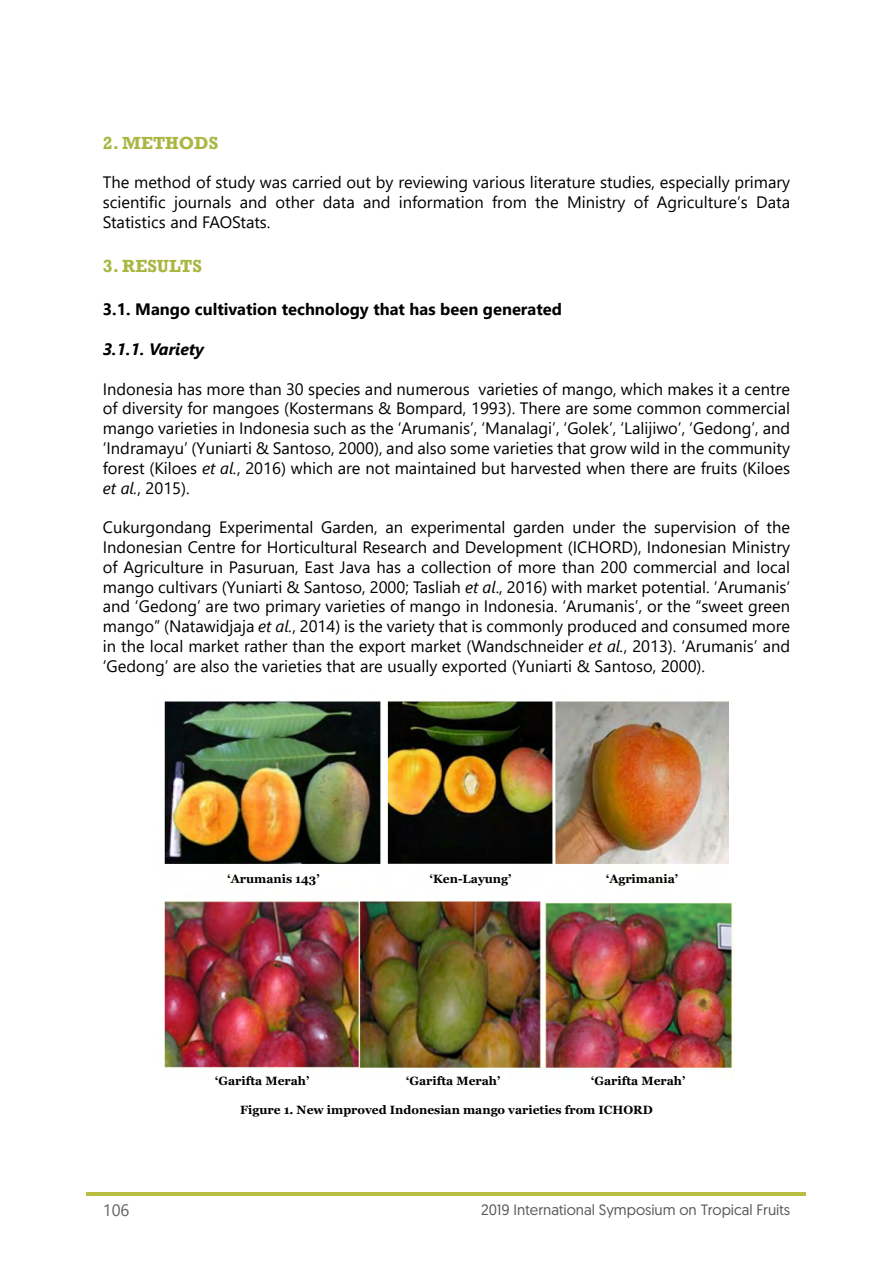
<style>
.page{position:relative;width:893px;height:1263px;background:#fff}
.page>*{position:absolute;margin:0;border:0;box-sizing:border-box;transform-origin:0 0}
.t1{font:700 18px "Rockwell";color:#a9b742}
.t2{font:16.5px/19.8px "Segoe UI";color:#000;text-align:justify}
.t3{font:700 16.5px "Segoe UI";color:#000}
.t4{font:italic 700 16.5px "Segoe UI";color:#000}
.t5{font:16.5px "Segoe UI";color:#636466}
.t6{font:15px "Geomanist";color:#58595b}
.t7{font:700 12px "Georgia";color:#000}
.s1{font-style:italic}
</style>
<div class="page">
<hr style="left:86px;top:1192px;width:720px;height:4px;background:#b9be40">
<img style="left:164px;top:701px;width:570px;height:367px">
<p class="t1" style="left:103px;top:132px;width:117px">2. METHODS</p>
<p class="t2" style="left:103px;top:171px;width:689px">The method of study was carried out by reviewing various literature studies, especially primary scientific journals and other data and information from the Ministry of Agriculture’s Data Statistics and FAOStats.</p>
<p class="t1" style="left:103px;top:255px;width:101px">3. RESULTS</p>
<p class="t3" style="left:103px;top:294px;width:461px">3.1. Mango cultivation technology that has been generated</p>
<p class="t4" style="left:103px;top:333px;width:103px">3.1.1. Variety</p>
<p class="t2" style="left:103px;top:377px;width:689px">Indonesia has more than 30 species and numerous varieties of mango, which makes it a centre of diversity for mangoes (Kostermans &amp; Bompard, 1993). There are some common commercial mango varieties in Indonesia such as the ‘Arumanis’, ‘Manalagi’, ‘Golek’, ‘Lalijiwo’, ‘Gedong’, and ‘Indramayu’ (Yuniarti &amp; Santoso, 2000), and also some varieties that grow wild in the community forest (Kiloes <span class="s1">et al.</span>, 2016) which are not maintained but harvested when there are fruits (Kiloes <span class="s1">et al.</span>, 2015).</p>
<p class="t2" style="left:103px;top:516px;width:689px">Cukurgondang Experimental Garden, an experimental garden under the supervision of the Indonesian Centre for Horticultural Research and Development (ICHORD), Indonesian Ministry of Agriculture in Pasuruan, East Java has a collection of more than 200 commercial and local mango cultivars (Yuniarti &amp; Santoso, 2000; Tasliah <span class="s1">et al</span>., 2016) with market potential. ‘Arumanis‘</p>
<p class="t2" style="left:103px;top:595px;width:689px">and ‘Gedong’ are two primary varieties of mango in Indonesia. ‘Arumanis’, or the “sweet green mango” (Natawidjaja <span class="s1">et al.</span>, 2014) is the variety that is commonly produced and consumed more in the local market rather than the export market (Wandschneider <span class="s1">et al.</span>, 2013). ‘Arumanis’ and ‘Gedong’ are also the varieties that are usually exported (Yuniarti &amp; Santoso, 2000).</p>
<p class="t7" style="left:227px;top:871px;width:94px">‘Arumanis 143’</p>
<p class="t7" style="left:430px;top:871px;width:83px">‘Ken-Layung’</p>
<p class="t7" style="left:606px;top:871px;width:73px">‘Agrimania’</p>
<p class="t7" style="left:215px;top:1073px;width:96px">‘Garifta Merah’</p>
<p class="t7" style="left:406px;top:1073px;width:96px">‘Garifta Merah’</p>
<p class="t7" style="left:591px;top:1073px;width:96px">‘Garifta Merah’</p>
<p class="t7" style="left:240px;top:1102px;width:414px">Figure 1. New improved Indonesian mango varieties from ICHORD</p>
<p class="t5" style="left:103px;top:1194px;width:28px">106</p>
<p class="t6" style="left:481px;top:1200px;width:311px">2019 International Symposium on Tropical Fruits</p>
</div>
